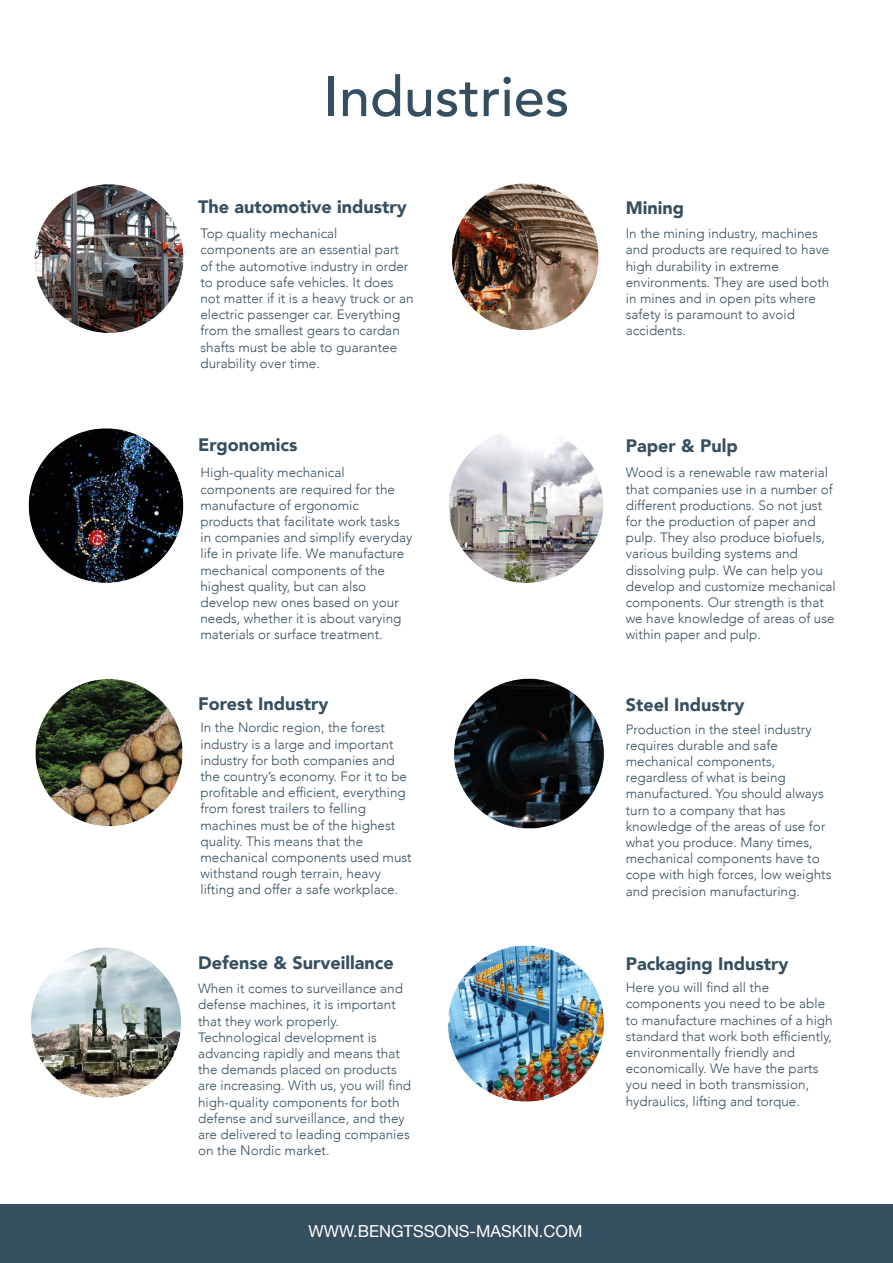
<style>
.page{position:relative;width:893px;height:1263px;background:#fff}
.page>*{position:absolute;margin:0;border:0;box-sizing:border-box;transform-origin:0 0}
.t1{font:500 55.5px "Avenir";color:#364f60}
.t2{font:900 18px "Avenir";color:#364f60}
.t3{font:16.5px "Helvetica Neue";color:#fff}
.t4{font:300 13.5px/16.2px "Avenir";color:#364f60}
</style>
<div class="page">
<img style="left:34px;top:184px;width:150px;height:149px">
<img style="left:28px;top:428px;width:156px;height:155px">
<img style="left:35px;top:679px;width:148px;height:148px">
<img style="left:451px;top:183px;width:148px;height:147px">
<img style="left:449px;top:434px;width:154px;height:149px">
<img style="left:31px;top:947px;width:150px;height:151px">
<img style="left:454px;top:678px;width:150px;height:151px">
<img style="left:448px;top:945px;width:156px;height:157px">
<div style="left:0;top:1205px;width:893px;height:58px;background:#364f60"></div>
<p class="t1" style="left:324px;top:49px;width:247px">Industries</p>
<p class="t2" style="left:198px;top:191px;width:210px">The automotive industry</p>
<p class="t2" style="left:626px;top:193px;width:60px">Mining</p>
<p class="t4" style="left:200px;top:225px;width:139px">Top quality mechanical</p>
<p class="t4" style="left:200px;top:242px;width:215px">components are an essential part of the automotive industry in order to produce safe vehicles. It does not matter if it is a heavy truck or an electric passenger car. Everything from the smallest gears to cardan shafts must be able to guarantee durability over time.</p>
<p class="t4" style="left:626px;top:225px;width:205px">In the mining industry, machines and products are required to have high durability in extreme</p>
<p class="t4" style="left:626px;top:274px;width:205px">environments. They are used both in mines and in open pits where safety is paramount to avoid</p>
<p class="t4" style="left:626px;top:323px;width:62px">accidents.</p>
<p class="t2" style="left:198px;top:429px;width:101px">Ergonomics</p>
<p class="t2" style="left:626px;top:430px;width:114px">Paper &amp; Pulp</p>
<p class="t4" style="left:200px;top:465px;width:146px">High-quality mechanical</p>
<p class="t4" style="left:200px;top:481px;width:196px">components are required for the manufacture of ergonomic</p>
<p class="t4" style="left:200px;top:513px;width:213px">products that facilitate work tasks in companies and simplify everyday life in private life. We manufacture mechanical components of the</p>
<p class="t4" style="left:200px;top:578px;width:167px">highest quality, but can also</p>
<p class="t4" style="left:200px;top:594px;width:203px">develop new ones based on your needs, whether it is about varying</p>
<p class="t4" style="left:200px;top:627px;width:184px">materials or surface treatment.</p>
<p class="t4" style="left:626px;top:465px;width:209px">Wood is a renewable raw material that companies use in a number of different productions. So not just for the production of paper and pulp. They also produce biofuels, various building systems and</p>
<p class="t4" style="left:626px;top:562px;width:212px">dissolving pulp. We can help you develop and customize mechanical components. Our strength is that we have knowledge of areas of use within paper and pulp.</p>
<p class="t2" style="left:198px;top:688px;width:132px">Forest Industry</p>
<p class="t2" style="left:626px;top:689px;width:120px">Steel Industry</p>
<p class="t4" style="left:200px;top:720px;width:208px">In the Nordic region, the forest industry is a large and important industry for both companies and the country’s economy. For it to be profitable and efficient, everything from forest trailers to felling</p>
<p class="t4" style="left:200px;top:817px;width:196px">machines must be of the highest quality. This means that the</p>
<p class="t4" style="left:200px;top:849px;width:213px">mechanical components used must withstand rough terrain, heavy lifting and offer a safe workplace.</p>
<p class="t4" style="left:626px;top:721px;width:187px">Production in the steel industry requires durable and safe</p>
<p class="t4" style="left:626px;top:753px;width:151px">mechanical components,</p>
<p class="t4" style="left:626px;top:769px;width:162px">regardless of what is being</p>
<p class="t4" style="left:626px;top:785px;width:200px">manufactured. You should always turn to a company that has</p>
<p class="t4" style="left:626px;top:818px;width:207px">knowledge of the areas of use for what you produce. Many times, mechanical components have to cope with high forces, low weights and precision manufacturing.</p>
<p class="t2" style="left:198px;top:947px;width:197px">Defense &amp; Surveillance</p>
<p class="t2" style="left:626px;top:949px;width:164px">Packaging Industry</p>
<p class="t4" style="left:198px;top:980px;width:206px">When it comes to surveillance and defense machines, it is important that they work properly.</p>
<p class="t4" style="left:198px;top:1029px;width:214px">Technological development is advancing rapidly and means that the demands placed on products are increasing. With us, you will find high-quality components for both defense and surveillance, and they are delivered to leading companies on the Nordic market.</p>
<p class="t4" style="left:626px;top:979px;width:145px">Here you will find all the</p>
<p class="t4" style="left:626px;top:996px;width:208px">components you need to be able to manufacture machines of a high standard that work both efficiently, environmentally friendly and</p>
<p class="t4" style="left:626px;top:1060px;width:194px">economically. We have the parts you need in both transmission, hydraulics, lifting and torque.</p>
<p class="t3" style="left:309px;top:1219px;width:275px">WWW.BENGTSSONS-MASKIN.COM</p>
</div>
